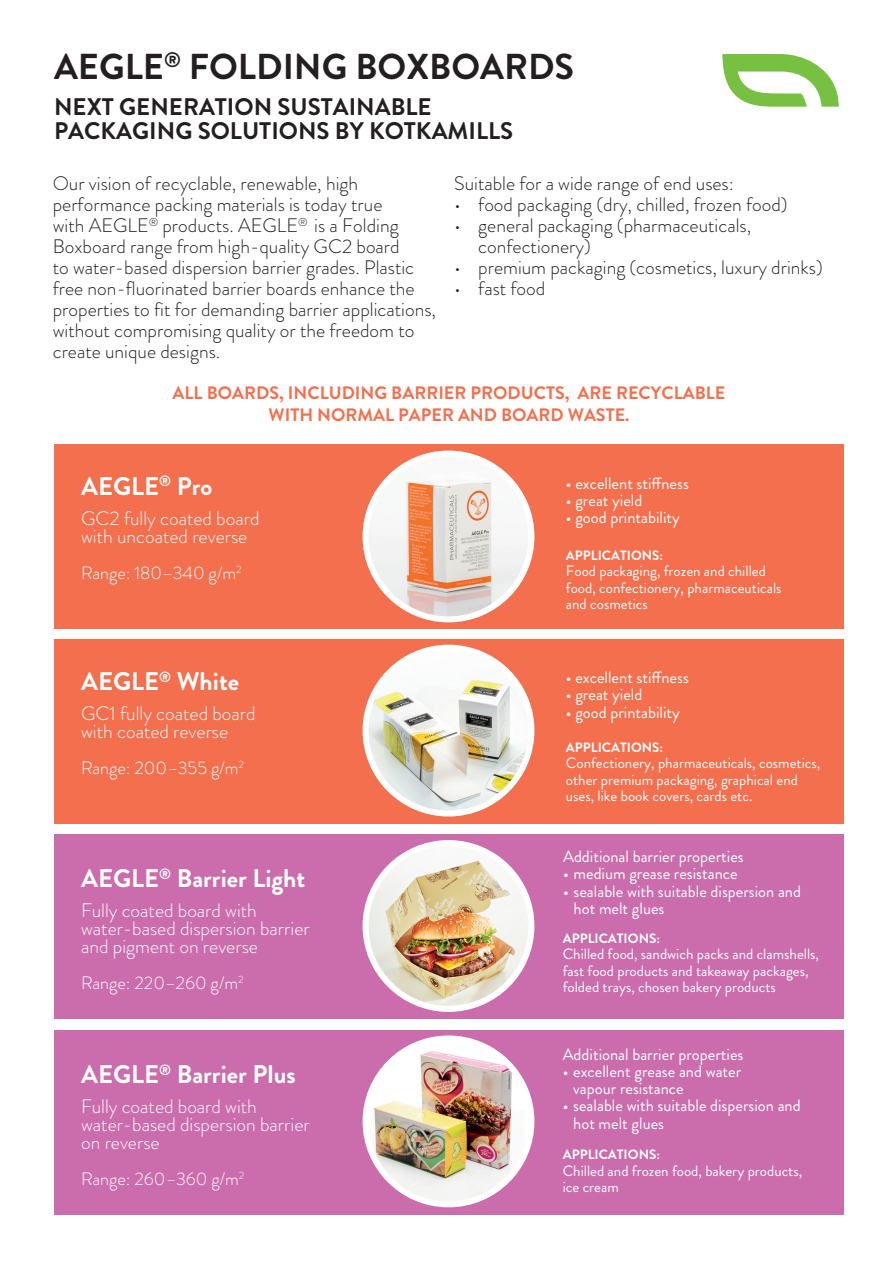
<style>
.page{position:relative;width:893px;height:1263px;background:#fff}
.page>*{position:absolute;margin:0;border:0;box-sizing:border-box;transform-origin:0 0}
.t1{font:700 36px "Brandon Grotesque";color:#231f20}
.t2{font:700 25.5px "Brandon Grotesque";color:#fff}
.t3{font:700 24px/24px "Brandon Grotesque";color:#231f20}
.t4{font:300 19.5px/21px "Brandon Grotesque";color:#231f20}
.t5{font:300 19.5px/18px "Brandon Grotesque";color:#fff}
.t6{font:700 18px/22.5px "Brandon Grotesque";color:#f36f4e;text-align:center}
.t7{font:300 18px "Brandon Grotesque";color:#fff}
.t8{font:16.5px/17.2px "Brandon Grotesque";color:#fff}
.t9{font:15px/16.5px "Brandon Grotesque";color:#fff}
.t10{font:700 13.5px "Brandon Grotesque";color:#fff}
</style>
<div class="page">
<div style="left:54px;top:834px;width:789px;height:184px;background:#cb6dac"></div>
<div style="left:54px;top:639px;width:789px;height:184px;background:#f36f4e"></div>
<div style="left:54px;top:444px;width:789px;height:184px;background:#f36f4e"></div>
<div style="left:54px;top:1030px;width:789px;height:184px;background:#cb6dac"></div>
<svg style="left:722px;top:54px;width:117px;height:53px"></svg>
<img style="left:366px;top:843px;width:165px;height:166px;border-radius:83px">
<div style="left:363px;top:840px;width:171px;height:172px;border:6px solid #fff;border-radius:50%"></div>
<img style="left:366px;top:453px;width:165px;height:166px;border-radius:83px">
<div style="left:363px;top:450px;width:171px;height:172px;border:6px solid #fff;border-radius:50%"></div>
<img style="left:368px;top:1042px;width:157px;height:162px">
<div style="left:363px;top:1035px;width:171px;height:172px;border:6px solid #fff;border-radius:50%"></div>
<img style="left:366px;top:648px;width:165px;height:165px;border-radius:83px">
<div style="left:363px;top:645px;width:171px;height:171px;border:6px solid #fff;border-radius:50%"></div>
<h1 class="t1" style="left:54px;top:42px;width:522px">AEGLE<sup>®</sup> FOLDING BOXBOARDS</h1>
<p class="t3" style="left:54px;top:95px;width:461px">NEXT GENERATION SUSTAINABLE<br>PACKAGING SOLUTIONS BY KOTKAMILLS</p>
<p class="t4" style="left:53px;top:173px;width:385px">Our vision of recyclable, renewable, high performance packing materials is today true<br>with AEGLE<sup>®</sup> products. AEGLE<sup>®</sup> is a Folding Boxboard range from high-quality GC2 board<br>to water-based dispersion barrier grades. Plastic free non-fluorinated barrier boards enhance the properties to fit for demanding barrier applications, without compromising quality or the freedom to create unique designs.</p>
<p class="t4" style="left:454px;top:173px;width:281px">Suitable for a wide range of end uses:</p>
<p class="t4" style="left:454px;top:194px;width:335px">• food packaging (dry, chilled, frozen food)</p>
<p class="t4" style="left:478px;top:215px;width:275px;text-indent:-24px">• general packaging (pharmaceuticals, confectionery)</p>
<p class="t4" style="left:454px;top:257px;width:370px">• premium packaging (cosmetics, luxury drinks)</p>
<p class="t4" style="left:454px;top:278px;width:93px">• fast food</p>
<p class="t6" style="left:173px;top:381px;width:554px">ALL BOARDS, INCLUDING BARRIER PRODUCTS, ARE RECYCLABLE<br>WITH NORMAL PAPER AND BOARD WASTE.</p>
<h2 class="t2" style="left:81px;top:468px;width:133px">AEGLE<sup>®</sup> Pro</h2>
<p class="t5" style="left:81px;top:509px;width:180px">GC2 fully coated board with uncoated reverse</p>
<p class="t7" style="left:81px;top:560px;width:162px">Range: 180–340 g/m<sup>2</sup></p>
<h2 class="t2" style="left:81px;top:663px;width:159px">AEGLE<sup>®</sup> White</h2>
<p class="t5" style="left:81px;top:704px;width:176px">GC1 fully coated board with coated reverse</p>
<p class="t7" style="left:81px;top:756px;width:164px">Range: 200–355 g/m<sup>2</sup></p>
<h2 class="t2" style="left:81px;top:861px;width:226px">AEGLE<sup>®</sup> Barrier Light</h2>
<p class="t5" style="left:81px;top:902px;width:230px">Fully coated board with water-based dispersion barrier and pigment on reverse</p>
<p class="t7" style="left:81px;top:971px;width:164px">Range: 220–260 g/m<sup>2</sup></p>
<h2 class="t2" style="left:81px;top:1056px;width:216px">AEGLE<sup>®</sup> Barrier Plus</h2>
<p class="t5" style="left:81px;top:1097px;width:230px">Fully coated board with water-based dispersion barrier on reverse</p>
<p class="t7" style="left:81px;top:1167px;width:165px">Range: 260–360 g/m<sup>2</sup></p>
<p class="t8" style="left:566px;top:475px;width:124px">• excellent stiffness</p>
<p class="t8" style="left:566px;top:492px;width:78px">• great yield</p>
<p class="t8" style="left:566px;top:509px;width:116px">• good printability</p>
<p class="t10" style="left:566px;top:546px;width:99px">APPLICATIONS:</p>
<p class="t9" style="left:566px;top:563px;width:217px">Food packaging, frozen and chilled food, confectionery, pharmaceuticals and cosmetics</p>
<p class="t8" style="left:566px;top:669px;width:124px">• excellent stiffness</p>
<p class="t8" style="left:566px;top:686px;width:78px">• great yield</p>
<p class="t8" style="left:566px;top:703px;width:116px">• good printability</p>
<p class="t10" style="left:566px;top:737px;width:99px">APPLICATIONS:</p>
<p class="t9" style="left:566px;top:755px;width:256px">Confectionery, pharmaceuticals, cosmetics, other premium packaging, graphical end uses, like book covers, cards etc.</p>
<p class="t8" style="left:563px;top:848px;width:182px">Additional barrier properties</p>
<p class="t8" style="left:563px;top:865px;width:176px">• medium grease resistance</p>
<p class="t8" style="left:574px;top:882px;width:229px;text-indent:-10px">• sealable with suitable dispersion and hot melt glues</p>
<p class="t10" style="left:563px;top:929px;width:99px">APPLICATIONS:</p>
<p class="t9" style="left:563px;top:946px;width:258px">Chilled food, sandwich packs and clamshells, fast food products and takeaway packages, folded trays, chosen bakery products</p>
<p class="t8" style="left:563px;top:1046px;width:182px">Additional barrier properties</p>
<p class="t8" style="left:573px;top:1063px;width:170px;text-indent:-10px">• excellent grease and water vapour resistance</p>
<p class="t8" style="left:573px;top:1097px;width:229px;text-indent:-10px">• sealable with suitable dispersion and hot melt glues</p>
<p class="t10" style="left:563px;top:1145px;width:99px">APPLICATIONS:</p>
<p class="t9" style="left:563px;top:1162px;width:241px">Chilled and frozen food, bakery products, ice cream</p>
</div>
